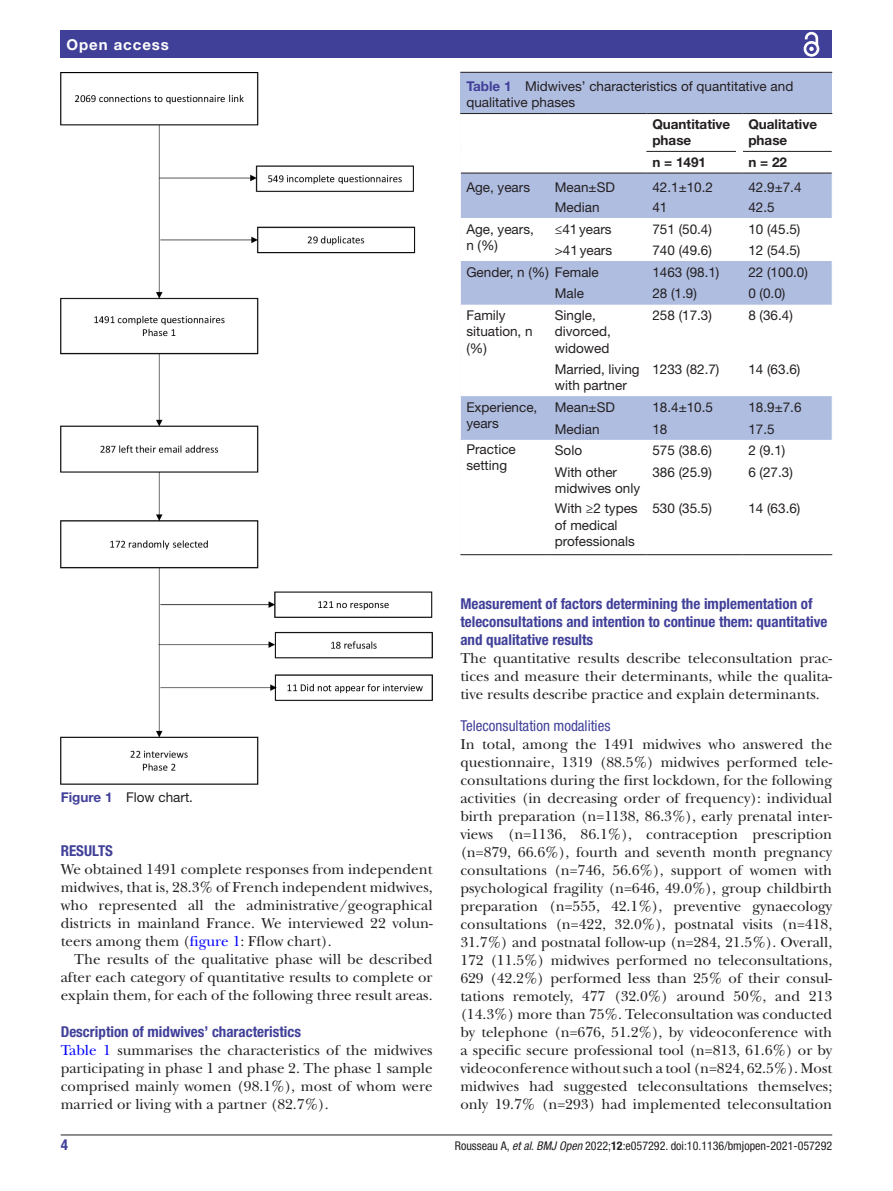
<style>
.page{position:relative;width:893px;height:1191px;background:#fff}
.page>*{position:absolute;margin:0;border:0;box-sizing:border-box;transform-origin:0 0}
.t1{font:15px/18px "New Baskerville";color:#231f20;text-align:justify}
.t2{font:700 condensed 15px/18px "Helvetica Neue LT Std";color:#414099}
.t3{font:condensed 15px "Helvetica Neue LT Std";color:#414099}
.t4{font:700 15px "Helvetica Neue LT Std";letter-spacing:.065em;color:#fff}
.t5{font:13.5px/16.2px "Helvetica Neue LT Std";color:#231f20}
.t6{font:700 13.5px/16.2px "Helvetica Neue LT Std";color:#231f20}
.t7{font:condensed 12px "Helvetica Neue LT Std";color:#231f20}
.s1{font-weight:700;color:#414099}
.s2{color:#00f}
.s3{font-style:italic}
.s4{font-weight:700}
</style>
<div class="page">
<hr style="left:61px;top:1134px;width:771px;height:1px;background:#231f20">
<div style="left:61px;top:31px;width:771px;height:27px;background:#414099"></div>
<svg style="left:803px;top:31px;width:17px;height:26px"></svg>
<img style="left:61px;top:73px;width:372px;height:711px">
<div style="left:460px;top:73px;width:372px;height:482px;background:#afbde1"></div>
<hr style="left:460px;top:72px;width:372px;height:1px;background:#231f20">
<div style="left:461px;top:114px;width:371px;height:440px;background:#fff"></div>
<svg style="left:461px;top:174px;width:371px;height:265px;fill:#fff"></svg>
<hr style="left:460px;top:173px;width:89px;height:1px;background:#231f20">
<hr style="left:549px;top:173px;width:97px;height:1px;background:#231f20">
<hr style="left:460px;top:554px;width:89px;height:1px;background:#231f20">
<hr style="left:460px;top:113px;width:89px;height:1px;background:#231f20">
<hr style="left:549px;top:113px;width:97px;height:1px;background:#231f20">
<hr style="left:646px;top:113px;width:96px;height:1px;background:#231f20">
<hr style="left:742px;top:113px;width:90px;height:1px;background:#231f20">
<hr style="left:646px;top:151px;width:96px;height:1px;background:#231f20">
<hr style="left:646px;top:173px;width:96px;height:1px;background:#231f20">
<hr style="left:742px;top:151px;width:90px;height:1px;background:#231f20">
<hr style="left:742px;top:173px;width:90px;height:1px;background:#231f20">
<hr style="left:549px;top:554px;width:97px;height:1px;background:#231f20">
<hr style="left:646px;top:554px;width:96px;height:1px;background:#231f20">
<hr style="left:742px;top:554px;width:90px;height:1px;background:#231f20">
<hr style="left:460px;top:114px;width:1px;height:37px;background:#fff">
<svg style="left:460px;top:151px;width:1px;height:153px"></svg>
<hr style="left:460px;top:304px;width:1px;height:54px;background:#fff">
<hr style="left:460px;top:358px;width:1px;height:38px;background:#fff">
<svg style="left:460px;top:396px;width:1px;height:65px"></svg>
<hr style="left:460px;top:461px;width:1px;height:38px;background:#fff">
<hr style="left:460px;top:499px;width:1px;height:55px;background:#fff">
<svg style="left:736px;top:149px;width:6px;height:5px"></svg>
<p class="t4" style="left:66px;top:35px;width:104px">Open access</p>
<p class="t5" style="left:61px;top:789px;width:134px"><span class="s1">Figure 1</span> Flow chart.</p>
<p class="t2" style="left:61px;top:841px;width:54px">RESULTS</p>
<p class="t1" style="left:61px;top:860px;width:373px">We obtained 1491 complete responses from independent midwives, that is, 28.3% of French independent midwives, who represented all the administrative/geographical districts in mainland France. We interviewed 22 volun&shy;teers among them (<span class="s2">figure 1</span>: Fflow chart).</p>
<p class="t1" style="left:61px;top:950px;width:373px;text-indent:14px">The results of the qualitative phase will be described after each category of quantitative results to complete or explain them, for each of the following three result areas.</p>
<p class="t2" style="left:61px;top:1022px;width:242px">Description of midwives’ characteristics</p>
<p class="t1" style="left:61px;top:1041px;width:373px"><span class="s2">Table 1</span> summarises the characteristics of the midwives participating in phase 1 and phase 2. The phase 1 sample comprised mainly women (98.1%), most of whom were married or living with a partner (82.7%).</p>
<p class="t5" style="left:466px;top:77px;width:329px"><span class="s1">Table 1</span> Midwives’ characteristics of quantitative and qualitative phases</p>
<p class="t6" style="left:652px;top:116px;width:80px">Quantitative phase</p>
<p class="t6" style="left:748px;top:116px;width:70px">Qualitative phase</p>
<p class="t6" style="left:652px;top:154px;width:55px">n = 1491</p>
<p class="t6" style="left:748px;top:154px;width:40px">n = 22</p>
<p class="t5" style="left:466px;top:179px;width:65px">Age, years</p>
<p class="t5" style="left:555px;top:179px;width:62px">Mean±SD</p>
<p class="t5" style="left:652px;top:179px;width:62px">42.1±10.2</p>
<p class="t5" style="left:748px;top:179px;width:55px">42.9±7.4</p>
<p class="t5" style="left:555px;top:199px;width:46px">Median</p>
<p class="t5" style="left:652px;top:199px;width:17px">41</p>
<p class="t5" style="left:748px;top:199px;width:28px">42.5</p>
<p class="t5" style="left:466px;top:220px;width:69px">Age, years, n (%)</p>
<p class="t5" style="left:555px;top:220px;width:58px">≤41years</p>
<p class="t5" style="left:652px;top:220px;width:61px">751 (50.4)</p>
<p class="t5" style="left:748px;top:220px;width:54px">10 (45.5)</p>
<p class="t5" style="left:555px;top:242px;width:59px">&gt;41years</p>
<p class="t5" style="left:652px;top:242px;width:61px">740 (49.6)</p>
<p class="t5" style="left:748px;top:242px;width:54px">12 (54.5)</p>
<p class="t5" style="left:466px;top:264px;width:134px">Gender, n (%) Female</p>
<p class="t5" style="left:652px;top:264px;width:69px">1463 (98.1)</p>
<p class="t5" style="left:748px;top:264px;width:61px">22 (100.0)</p>
<p class="t5" style="left:555px;top:285px;width:31px">Male</p>
<p class="t5" style="left:652px;top:285px;width:46px">28 (1.9)</p>
<p class="t5" style="left:748px;top:285px;width:39px">0 (0.0)</p>
<p class="t5" style="left:466px;top:307px;width:68px">Family situation, n (%)</p>
<p class="t5" style="left:555px;top:307px;width:58px">Single, divorced, widowed</p>
<p class="t5" style="left:652px;top:307px;width:61px">258 (17.3)</p>
<p class="t5" style="left:748px;top:307px;width:46px">8 (36.4)</p>
<p class="t5" style="left:555px;top:361px;width:86px">Married, living with partner</p>
<p class="t5" style="left:652px;top:361px;width:69px">1233 (82.7)</p>
<p class="t5" style="left:748px;top:361px;width:54px">14 (63.6)</p>
<p class="t5" style="left:466px;top:399px;width:72px">Experience, years</p>
<p class="t5" style="left:555px;top:399px;width:62px">Mean±SD</p>
<p class="t5" style="left:652px;top:399px;width:62px">18.4±10.5</p>
<p class="t5" style="left:748px;top:399px;width:55px">18.9±7.6</p>
<p class="t5" style="left:555px;top:420px;width:46px">Median</p>
<p class="t5" style="left:652px;top:420px;width:17px">18</p>
<p class="t5" style="left:748px;top:420px;width:28px">17.5</p>
<p class="t5" style="left:466px;top:441px;width:51px">Practice setting</p>
<p class="t5" style="left:555px;top:442px;width:29px">Solo</p>
<p class="t5" style="left:652px;top:442px;width:61px">575 (38.6)</p>
<p class="t5" style="left:748px;top:442px;width:39px">2 (9.1)</p>
<p class="t5" style="left:555px;top:464px;width:87px">With other midwives only</p>
<p class="t5" style="left:652px;top:464px;width:61px">386 (25.9)</p>
<p class="t5" style="left:748px;top:464px;width:46px">6 (27.3)</p>
<p class="t5" style="left:555px;top:500px;width:84px">With ≥2 types of medical professionals</p>
<p class="t5" style="left:652px;top:500px;width:61px">530 (35.5)</p>
<p class="t5" style="left:748px;top:500px;width:54px">14 (63.6)</p>
<p class="t2" style="left:460px;top:594px;width:369px">Measurement of factors determining the implementation of teleconsultations and intention to continue them: quantitative and qualitative results</p>
<p class="t1" style="left:460px;top:649px;width:373px">The quantitative results describe teleconsultation prac&shy;tices and measure their determinants, while the qualita&shy;tive results describe practice and explain determinants.</p>
<p class="t3" style="left:460px;top:717px;width:152px">Teleconsultation modalities</p>
<p class="t1" style="left:460px;top:735px;width:373px">In total, among the 1491 midwives who answered the questionnaire, 1319 (88.5%) midwives performed tele&shy;consultations during the first lockdown, for the following activities (in decreasing order of frequency): individual birth preparation (n=1138, 86.3%), early prenatal inter&shy;views (n=1136, 86.1%), contraception prescription (n=879, 66.6%), fourth and seventh month pregnancy consultations (n=746, 56.6%), support of women with psychological fragility (n=646, 49.0%), group childbirth preparation (n=555, 42.1%), preventive gynaecology consultations (n=422, 32.0%), postnatal visits (n=418, 31.7%) and postnatal follow-up (n=284, 21.5%). Overall, 172 (11.5%) midwives performed no teleconsultations, 629 (42.2%) performed less than 25% of their consul&shy;tations remotely, 477 (32.0%) around 50%, and 213 (14.3%) more than 75%. Teleconsultation was conducted by telephone (n=676, 51.2%), by videoconference with a specific secure professional tool (n=813, 61.6%) or by videoconference without such a tool (n=824, 62.5%). Most midwives had suggested teleconsultations themselves; only 19.7% (n=293) had implemented teleconsultation</p>
<p class="t2" style="left:61px;top:1135px;width:9px">4</p>
<p class="t7" style="left:455px;top:1138px;width:379px">Rousseau A, <span class="s3">et al</span>. <span class="s3">BMJ Open</span> 2022;<span class="s4">12</span>:e057292. doi:10.1136/bmjopen-2021-057292</p>
</div>
